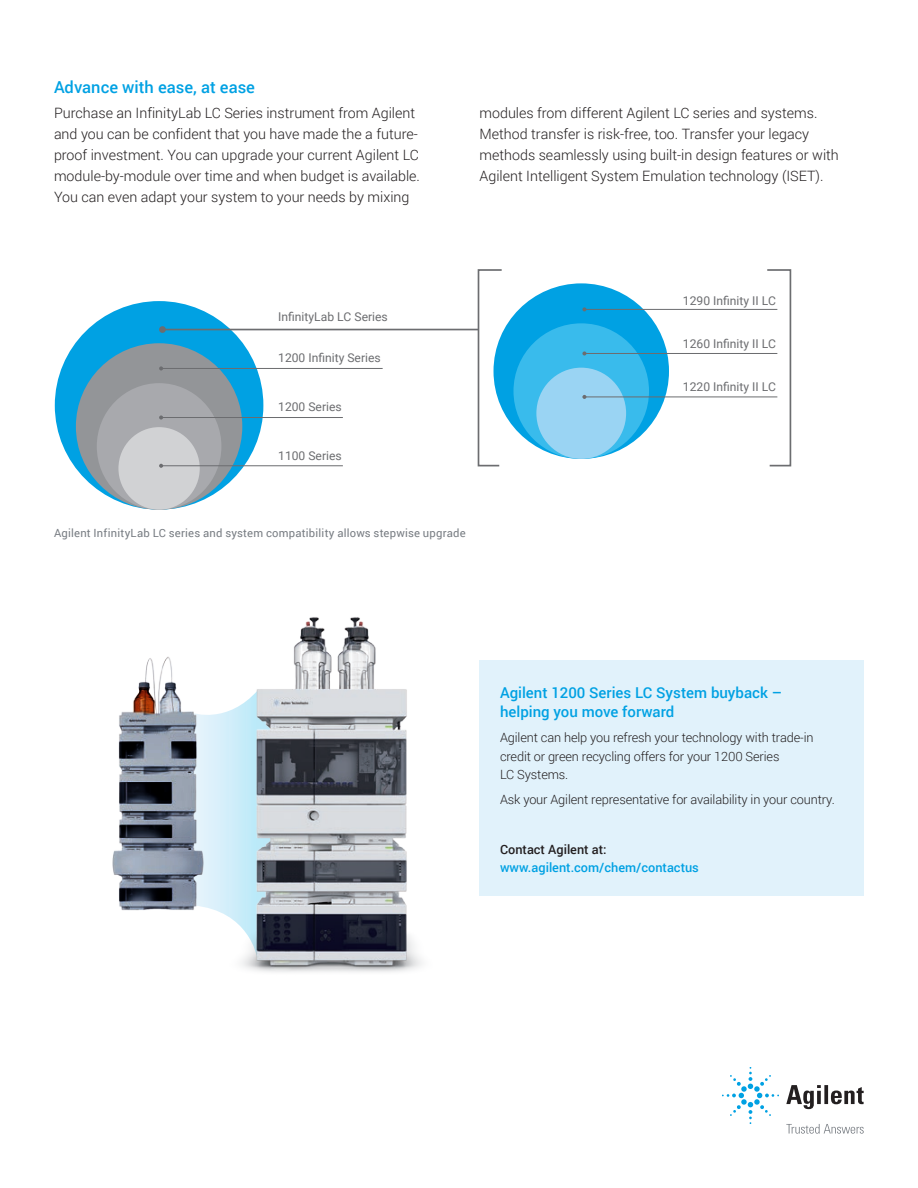
<style>
.page{position:relative;width:918px;height:1188px;background:#fff}
.page>*{position:absolute;margin:0;border:0;box-sizing:border-box;transform-origin:0 0}
.t1{font:500 16.5px "Roboto";color:#00a1e3}
.t2{font:500 15px/18.8px "Roboto";color:#00a1e3}
.t3{font:300 14.25px/21px "Roboto";color:#231f20}
.t4{font:300 12.75px/18.8px "Roboto";letter-spacing:-.01em;color:#231f20}
.t5{font:500 12.75px "Roboto";color:#00a1e3}
.t6{font:500 12.75px "Roboto";color:#231f20}
.t7{font:12.15px "Roboto";color:#6c6d70}
.t8{font:11.25px "Roboto";letter-spacing:.02em;color:#787d83}
</style>
<div class="page">
<div style="left:480px;top:660px;width:384px;height:236px;background:#e1f2fb"></div>
<div style="left:55px;top:301px;width:208px;height:209px;background:#00a1e3;border-radius:50%"></div>
<div style="left:76px;top:343px;width:166px;height:167px;background:#939598;border-radius:50%"></div>
<div style="left:97px;top:383px;width:124px;height:127px;background:#a8a9ad;border-radius:50%"></div>
<div style="left:118px;top:427px;width:82px;height:83px;background:#d1d2d4;border-radius:50%"></div>
<hr style="left:162px;top:329px;width:316px;height:1px;background:#6c6d70">
<div style="left:159px;top:326px;width:7px;height:7px;background:#6c6d70;border-radius:50%"></div>
<hr style="left:161px;top:368px;width:222px;height:1px;background:#6c6d70">
<svg style="left:159px;top:366px;width:4px;height:4px"></svg>
<hr style="left:161px;top:417px;width:182px;height:1px;background:#6c6d70">
<svg style="left:159px;top:415px;width:4px;height:5px"></svg>
<hr style="left:161px;top:465px;width:182px;height:1px;background:#6c6d70">
<svg style="left:159px;top:464px;width:4px;height:4px"></svg>
<div style="left:494px;top:283px;width:175px;height:176px;background:#00a1e3;border-radius:50%"></div>
<div style="left:513px;top:323px;width:136px;height:136px;background:#39bbec;border-radius:50%"></div>
<div style="left:536px;top:368px;width:90px;height:91px;background:#9ad4f3;border-radius:50%"></div>
<hr style="left:584px;top:309px;width:193px;height:1px;background:#6c6d70">
<svg style="left:582px;top:307px;width:4px;height:4px"></svg>
<hr style="left:584px;top:353px;width:193px;height:1px;background:#6c6d70">
<svg style="left:582px;top:351px;width:4px;height:5px"></svg>
<hr style="left:584px;top:396px;width:193px;height:1px;background:#6c6d70">
<svg style="left:582px;top:395px;width:4px;height:4px"></svg>
<svg style="left:477px;top:269px;width:26px;height:198px"></svg>
<svg style="left:766px;top:269px;width:26px;height:198px"></svg>
<div style="left:207px;top:711px;width:21px;height:205px;background:#daf0fb"></div>
<img style="left:228px;top:617px;width:194px;height:355px">
<img style="left:112px;top:657px;width:95px;height:254px">
<svg style="left:786px;top:1085px;width:78px;height:24px"></svg>
<svg style="left:722px;top:1067px;width:57px;height:57px"></svg>
<svg style="left:786px;top:1124px;width:78px;height:10px"></svg>
<p class="t1" style="left:54px;top:75px;width:202px">Advance with ease, at ease</p>
<p class="t3" style="left:54px;top:102px;width:368px">Purchase an InfinityLab LC Series instrument from Agilent and you can be confident that you have made the a future&shy;proof investment. You can upgrade your current Agilent LC module-by-module over time and when budget is available.<br>You can even adapt your system to your needs by mixing</p>
<p class="t3" style="left:480px;top:102px;width:361px">modules from different Agilent LC series and systems.<br>Method transfer is risk-free, too. Transfer your legacy methods seamlessly using built-in design features or with Agilent Intelligent System Emulation technology (ISET).</p>
<p class="t7" style="left:278px;top:308px;width:111px">InfinityLab LC Series</p>
<p class="t7" style="left:278px;top:349px;width:104px">1200 Infinity Series</p>
<p class="t7" style="left:278px;top:398px;width:65px">1200 Series</p>
<p class="t7" style="left:278px;top:447px;width:65px">1100 Series</p>
<p class="t8" style="left:54px;top:525px;width:413px">Agilent InfinityLab LC series and system compatibility allows stepwise upgrade</p>
<p class="t7" style="left:683px;top:293px;width:95px">1290 Infinity II LC</p>
<p class="t7" style="left:683px;top:335px;width:95px">1260 Infinity II LC</p>
<p class="t7" style="left:683px;top:378px;width:95px">1220 Infinity II LC</p>
<p class="t2" style="left:500px;top:683px;width:284px">Agilent 1200 Series LC System buyback – helping you move forward</p>
<p class="t4" style="left:500px;top:728px;width:315px">Agilent can help you refresh your technology with trade-in credit or green recycling offers for your 1200 Series<br>LC Systems.</p>
<p class="t4" style="left:500px;top:790px;width:336px">Ask your Agilent representative for availability in your country.</p>
<p class="t6" style="left:500px;top:840px;width:108px">Contact Agilent at:</p>
<p class="t5" style="left:500px;top:859px;width:200px">www.agilent.com/chem/contactus</p>
</div>
